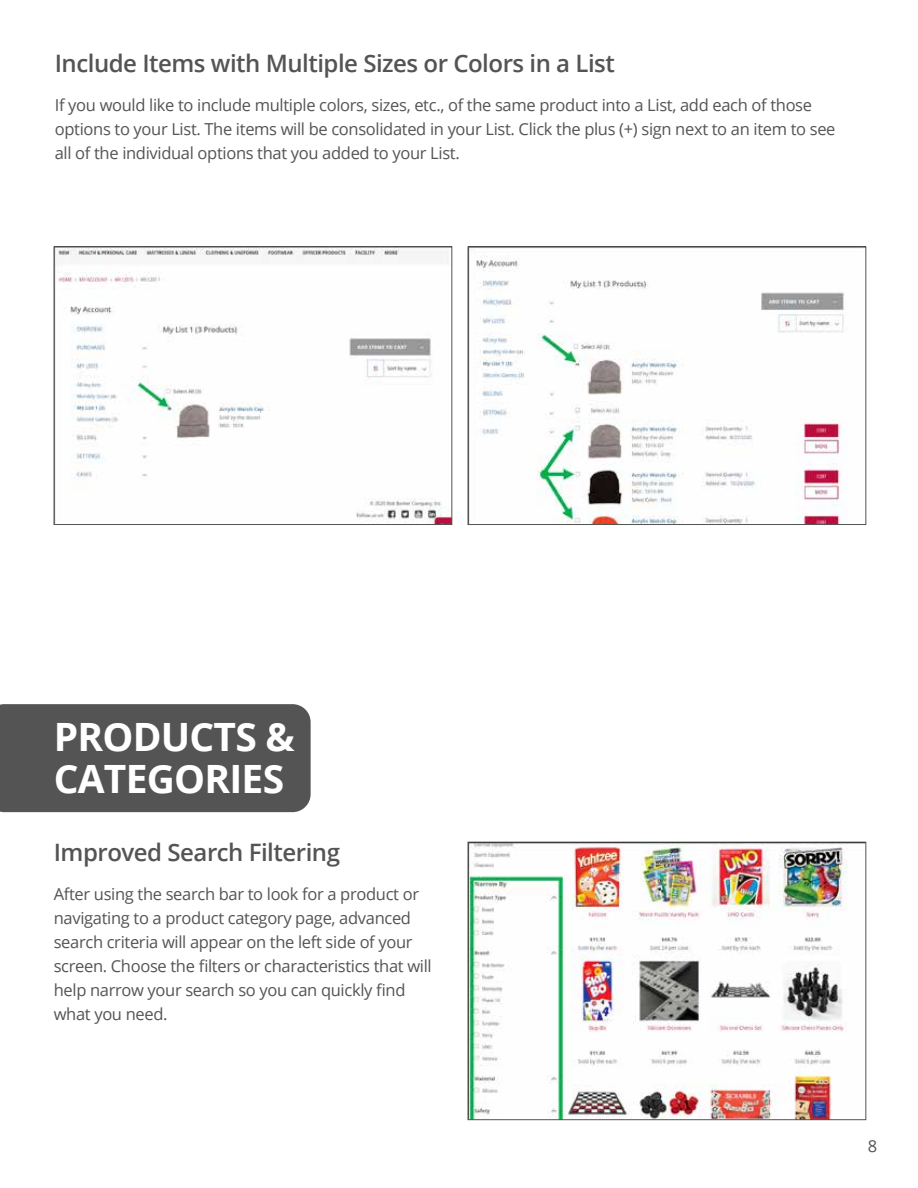
<style>
.page{position:relative;width:918px;height:1188px;background:#fff}
.page>*{position:absolute;margin:0;border:0;box-sizing:border-box;transform-origin:0 0}
.t1{font:700 39px/42px "Open Sans";letter-spacing:-.02em;color:#fff}
.t2{font:600 24px "Open Sans";letter-spacing:-.02em;color:#545454}
.t3{font:16.5px/24px "Open Sans";letter-spacing:-.02em;color:#545454}
</style>
<div class="page">
<img style="left:57px;top:249px;width:393px;height:274px">
<div style="left:54px;top:247px;width:398px;height:278px;border:1px solid #545454"></div>
<img style="left:471px;top:250px;width:376px;height:273px">
<div style="left:468px;top:247px;width:398px;height:278px;border:1px solid #545454"></div>
<div style="left:0;top:704px;width:311px;height:108px;background:#545454"></div>
<img style="left:470px;top:844px;width:378px;height:274px">
<div style="left:468px;top:842px;width:398px;height:278px;border:1px solid #545454"></div>
<h2 class="t2" style="left:55px;top:47px;width:562px">Include Items with Multiple Sizes or Colors in a List</h2>
<p class="t3" style="left:55px;top:93px;width:782px">If you would like to include multiple colors, sizes, etc., of the same product into a List, add each of those options to your List. The items will be consolidated in your List. Click the plus (+) sign next to an item to see all of the individual options that you added to your List.</p>
<h1 class="t1" style="left:54px;top:715px;width:242px">PRODUCTS &amp;<br>CATEGORIES</h1>
<h2 class="t2" style="left:54px;top:836px;width:288px">Improved Search Filtering</h2>
<p class="t3" style="left:54px;top:881px;width:379px">After using the search bar to look for a product or navigating to a product category page, advanced search criteria will appear on the left side of your screen. Choose the filters or characteristics that will help narrow your search so you can quickly find what you need.</p>
<p class="t3" style="left:868px;top:1133px;width:11px">8</p>
</div>
